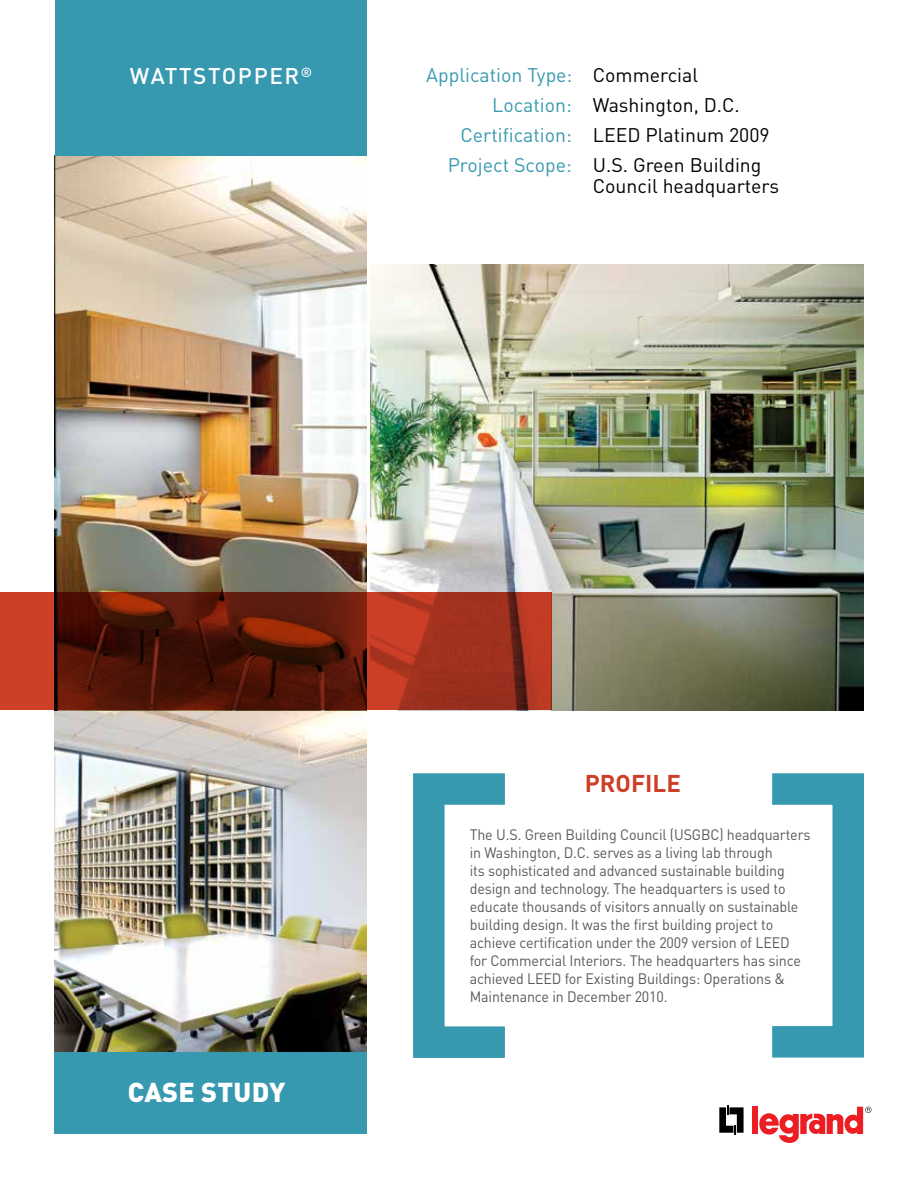
<style>
.page{position:relative;width:918px;height:1188px;background:#fff}
.page>*{position:absolute;margin:0;border:0;box-sizing:border-box;transform-origin:0 0}
.t1{font:900 27px "DIN Pro";letter-spacing:.01em;color:#fff}
.t2{font:700 24px "DIN Pro";color:#cd3f27}
.t3{font:500 22.5px "DIN Pro";letter-spacing:.07em;color:#fff}
.t4{font:19.5px "DIN Pro";color:#000}
.t5{font:19.5px "DIN Pro";color:#3799b0}
.t6{font:15px/18px "DIN Pro";letter-spacing:-.01em;color:#58595b;scale:.95 1}
.s1{color:#000}
.s2{color:#3799b0}
</style>
<div class="page">
<img style="left:54px;top:710px;width:312px;height:343px">
<img style="left:370px;top:265px;width:494px;height:445px">
<svg style="left:719px;top:1105px;width:25px;height:30px"></svg>
<div style="left:752px;top:1107px;width:6px;height:27px;background:#ed1d24"></div>
<svg style="left:759px;top:1107px;width:113px;height:36px"></svg>
<img style="left:55px;top:156px;width:311px;height:436px">
<svg style="left:0;top:592px;width:551px;height:118px;background:#7b2413"></svg>
<div style="left:756px;top:773px;width:108px;height:285px;border:32px solid #3799b0"></div>
<div style="left:413px;top:773px;width:108px;height:285px;border:32px solid #3799b0"></div>
<div style="left:54px;top:1053px;width:312px;height:81px;background:#3799b0"></div>
<div style="left:55px;top:0;width:311px;height:156px;background:#3799b0"></div>
<h3 class="t3" style="left:130px;top:61px;width:184px">WATTSTOPPER<sup>®</sup></h3>
<h3 class="t5" style="left:426px;top:62px;width:273px">Application Type: <span class="s1">Commercial</span></h3>
<h3 class="t4" style="left:492px;top:92px;width:249px"><span class="s2">Location:</span> Washington, D.C.</h3>
<h3 class="t4" style="left:460px;top:122px;width:311px"><span class="s2">Certification:</span> LEED Platinum 2009</h3>
<h3 class="t4" style="left:448px;top:152px;width:315px"><span class="s2">Project Scope:</span> U.S. Green Building</h3>
<h3 class="t4" style="left:593px;top:173px;width:188px">Council headquarters</h3>
<h1 class="t1" style="left:128px;top:1074px;width:159px">CASE STUDY</h1>
<h2 class="t2" style="left:585px;top:767px;width:98px">PROFILE</h2>
<p class="t6" style="left:470px;top:825px;width:360px">The U.S. Green Building Council (USGBC) headquarters in Washington, D.C. serves as a living lab through<br>its sophisticated and advanced sustainable building design and technology. The headquarters is used to educate thousands of visitors annually on sustainable building design. It was the first building project to achieve certification under the 2009 version of LEED for Commercial Interiors. The headquarters has since achieved LEED for Existing Buildings: Operations &amp; Maintenance in December 2010.</p>
</div>
